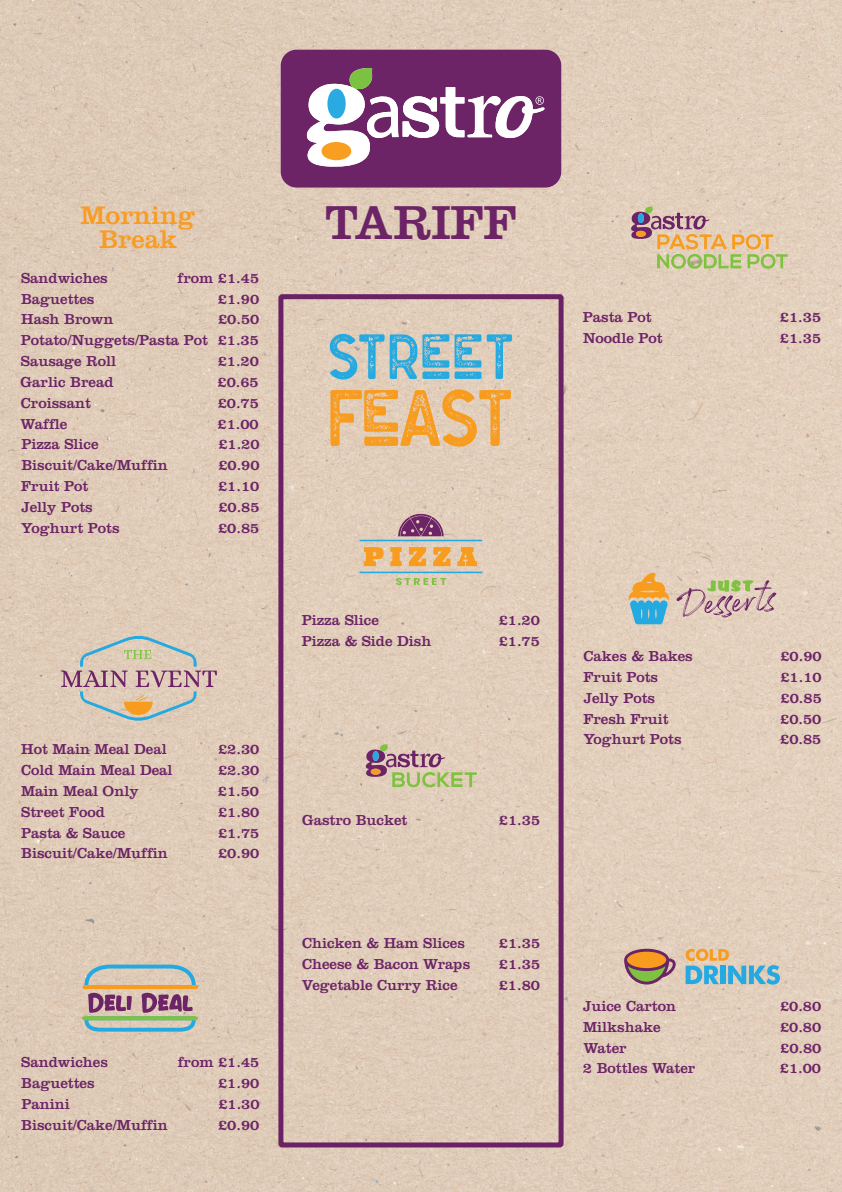
<style>
.page{position:relative;width:842px;height:1192px;background:#fff}
.page>*{position:absolute;margin:0;border:0;box-sizing:border-box;transform-origin:0 0}
.t1{font:49.5px "Clarendon";color:#6c2466}
.t2{font:26.5px "Clarendon";color:#f89c24}
.t3{font:15px "Clarendon";color:#6c2466}
</style>
<div class="page">
<img style="left:0;top:0;width:842px;height:1192px">
<svg style="left:82px;top:965px;width:116px;height:67px;background:#b3aca1"></svg>
<svg style="left:61px;top:635px;width:156px;height:86px;background:#cdbeb1"></svg>
<svg style="left:359px;top:513px;width:123px;height:28px;background:#c0a9ab"></svg>
<svg style="left:364px;top:547px;width:20px;height:19px"></svg>
<svg style="left:390px;top:547px;width:12px;height:19px"></svg>
<svg style="left:409px;top:547px;width:17px;height:19px"></svg>
<svg style="left:433px;top:547px;width:17px;height:19px"></svg>
<svg style="left:457px;top:547px;width:20px;height:19px"></svg>
<svg style="left:359px;top:572px;width:123px;height:13px;background:#c7c9b3"></svg>
<svg style="left:366px;top:744px;width:111px;height:43px;background:#c1b19d"></svg>
<svg style="left:631px;top:206px;width:157px;height:63px;background:#d1bd9e"></svg>
<svg style="left:281px;top:50px;width:280px;height:138px"></svg>
<svg style="left:329px;top:334px;width:120px;height:46px;background:#8dbdca"></svg>
<svg style="left:455px;top:334px;width:26px;height:45px"></svg>
<svg style="left:487px;top:334px;width:25px;height:45px"></svg>
<svg style="left:330px;top:389px;width:181px;height:58px;background:#eab878"></svg>
<svg style="left:629px;top:573px;width:40px;height:51px;background:#a5b39c"></svg>
<svg style="left:677px;top:580px;width:99px;height:37px;background:#c9b6a6"></svg>
<div style="left:278px;top:294px;width:286px;height:853px;border:5px solid #6b2265"></div>
<svg style="left:624px;top:949px;width:52px;height:36px;background:#b68d65"></svg>
<svg style="left:686px;top:949px;width:94px;height:36px;background:#a4beba"></svg>
<p class="t2" style="left:81px;top:200px;width:116px">Morning</p>
<p class="t2" style="left:99px;top:224px;width:80px">Break</p>
<p class="t3" style="left:21px;top:269px;width:88px">Sandwiches</p>
<p class="t3" style="left:178px;top:269px;width:83px">from £1.45</p>
<p class="t3" style="left:21px;top:290px;width:75px">Baguettes</p>
<p class="t3" style="left:218px;top:290px;width:43px">£1.90</p>
<p class="t3" style="left:21px;top:311px;width:94px">Hash Brown</p>
<p class="t3" style="left:218px;top:311px;width:43px">£0.50</p>
<p class="t3" style="left:21px;top:352px;width:97px">Sausage Roll</p>
<p class="t3" style="left:218px;top:352px;width:43px">£1.20</p>
<p class="t3" style="left:21px;top:373px;width:94px">Garlic Bread</p>
<p class="t3" style="left:218px;top:373px;width:43px">£0.65</p>
<p class="t3" style="left:21px;top:394px;width:72px">Croissant</p>
<p class="t3" style="left:218px;top:394px;width:43px">£0.75</p>
<p class="t3" style="left:21px;top:415px;width:48px">Waffle</p>
<p class="t3" style="left:218px;top:415px;width:43px">£1.00</p>
<p class="t3" style="left:21px;top:332px;width:189px">Potato/Nuggets/Pasta Pot</p>
<p class="t3" style="left:218px;top:332px;width:43px">£1.35</p>
<p class="t3" style="left:21px;top:436px;width:79px">Pizza Slice</p>
<p class="t3" style="left:218px;top:436px;width:43px">£1.20</p>
<p class="t3" style="left:21px;top:456px;width:148px">Biscuit/Cake/Muffin</p>
<p class="t3" style="left:218px;top:456px;width:43px">£0.90</p>
<p class="t3" style="left:21px;top:477px;width:69px">Fruit Pot</p>
<p class="t3" style="left:218px;top:477px;width:43px">£1.10</p>
<p class="t3" style="left:21px;top:498px;width:73px">Jelly Pots</p>
<p class="t3" style="left:218px;top:498px;width:43px">£0.85</p>
<p class="t3" style="left:21px;top:519px;width:100px">Yoghurt Pots</p>
<p class="t3" style="left:218px;top:519px;width:43px">£0.85</p>
<p class="t3" style="left:21px;top:740px;width:147px">Hot Main Meal Deal</p>
<p class="t3" style="left:218px;top:740px;width:43px">£2.30</p>
<p class="t3" style="left:21px;top:761px;width:153px">Cold Main Meal Deal</p>
<p class="t3" style="left:218px;top:761px;width:43px">£2.30</p>
<p class="t3" style="left:21px;top:782px;width:119px">Main Meal Only</p>
<p class="t3" style="left:218px;top:782px;width:43px">£1.50</p>
<p class="t3" style="left:21px;top:803px;width:85px">Street Food</p>
<p class="t3" style="left:218px;top:803px;width:43px">£1.80</p>
<p class="t3" style="left:21px;top:824px;width:106px">Pasta &amp; Sauce</p>
<p class="t3" style="left:218px;top:824px;width:43px">£1.75</p>
<p class="t3" style="left:21px;top:845px;width:148px">Biscuit/Cake/Muffin</p>
<p class="t3" style="left:218px;top:845px;width:43px">£0.90</p>
<p class="t3" style="left:21px;top:1053px;width:88px">Sandwiches</p>
<p class="t3" style="left:178px;top:1053px;width:83px">from £1.45</p>
<p class="t3" style="left:21px;top:1074px;width:75px">Baguettes</p>
<p class="t3" style="left:218px;top:1074px;width:43px">£1.90</p>
<p class="t3" style="left:21px;top:1095px;width:50px">Panini</p>
<p class="t3" style="left:218px;top:1095px;width:43px">£1.30</p>
<p class="t3" style="left:21px;top:1116px;width:148px">Biscuit/Cake/Muffin</p>
<p class="t3" style="left:218px;top:1116px;width:43px">£0.90</p>
<p class="t1" style="left:325px;top:194px;width:193px">TARIFF</p>
<p class="t3" style="left:302px;top:611px;width:79px">Pizza Slice</p>
<p class="t3" style="left:499px;top:611px;width:43px">£1.20</p>
<p class="t3" style="left:302px;top:632px;width:131px">Pizza &amp; Side Dish</p>
<p class="t3" style="left:499px;top:632px;width:43px">£1.75</p>
<p class="t3" style="left:302px;top:811px;width:107px">Gastro Bucket</p>
<p class="t3" style="left:499px;top:811px;width:43px">£1.35</p>
<p class="t3" style="left:302px;top:934px;width:164px">Chicken &amp; Ham Slices</p>
<p class="t3" style="left:499px;top:934px;width:43px">£1.35</p>
<p class="t3" style="left:302px;top:955px;width:170px">Cheese &amp; Bacon Wraps</p>
<p class="t3" style="left:499px;top:955px;width:43px">£1.35</p>
<p class="t3" style="left:302px;top:976px;width:157px">Vegetable Curry Rice</p>
<p class="t3" style="left:499px;top:976px;width:43px">£1.80</p>
<p class="t3" style="left:583px;top:308px;width:70px">Pasta Pot</p>
<p class="t3" style="left:583px;top:329px;width:81px">Noodle Pot</p>
<p class="t3" style="left:780px;top:329px;width:43px">£1.35</p>
<p class="t3" style="left:780px;top:308px;width:43px">£1.35</p>
<p class="t3" style="left:583px;top:647px;width:111px">Cakes &amp; Bakes</p>
<p class="t3" style="left:780px;top:647px;width:43px">£0.90</p>
<p class="t3" style="left:583px;top:668px;width:76px">Fruit Pots</p>
<p class="t3" style="left:780px;top:668px;width:43px">£1.10</p>
<p class="t3" style="left:584px;top:689px;width:73px">Jelly Pots</p>
<p class="t3" style="left:781px;top:689px;width:43px">£0.85</p>
<p class="t3" style="left:583px;top:731px;width:100px">Yoghurt Pots</p>
<p class="t3" style="left:780px;top:731px;width:43px">£0.85</p>
<p class="t3" style="left:583px;top:710px;width:87px">Fresh Fruit</p>
<p class="t3" style="left:780px;top:710px;width:43px">£0.50</p>
<p class="t3" style="left:583px;top:997px;width:94px">Juice Carton</p>
<p class="t3" style="left:780px;top:997px;width:43px">£0.80</p>
<p class="t3" style="left:583px;top:1018px;width:79px">Milkshake</p>
<p class="t3" style="left:780px;top:1018px;width:43px">£0.80</p>
<p class="t3" style="left:583px;top:1039px;width:45px">Water</p>
<p class="t3" style="left:780px;top:1039px;width:43px">£0.80</p>
<p class="t3" style="left:583px;top:1060px;width:114px">2 Bottles Water</p>
<p class="t3" style="left:780px;top:1060px;width:43px">£1.00</p>
</div>
